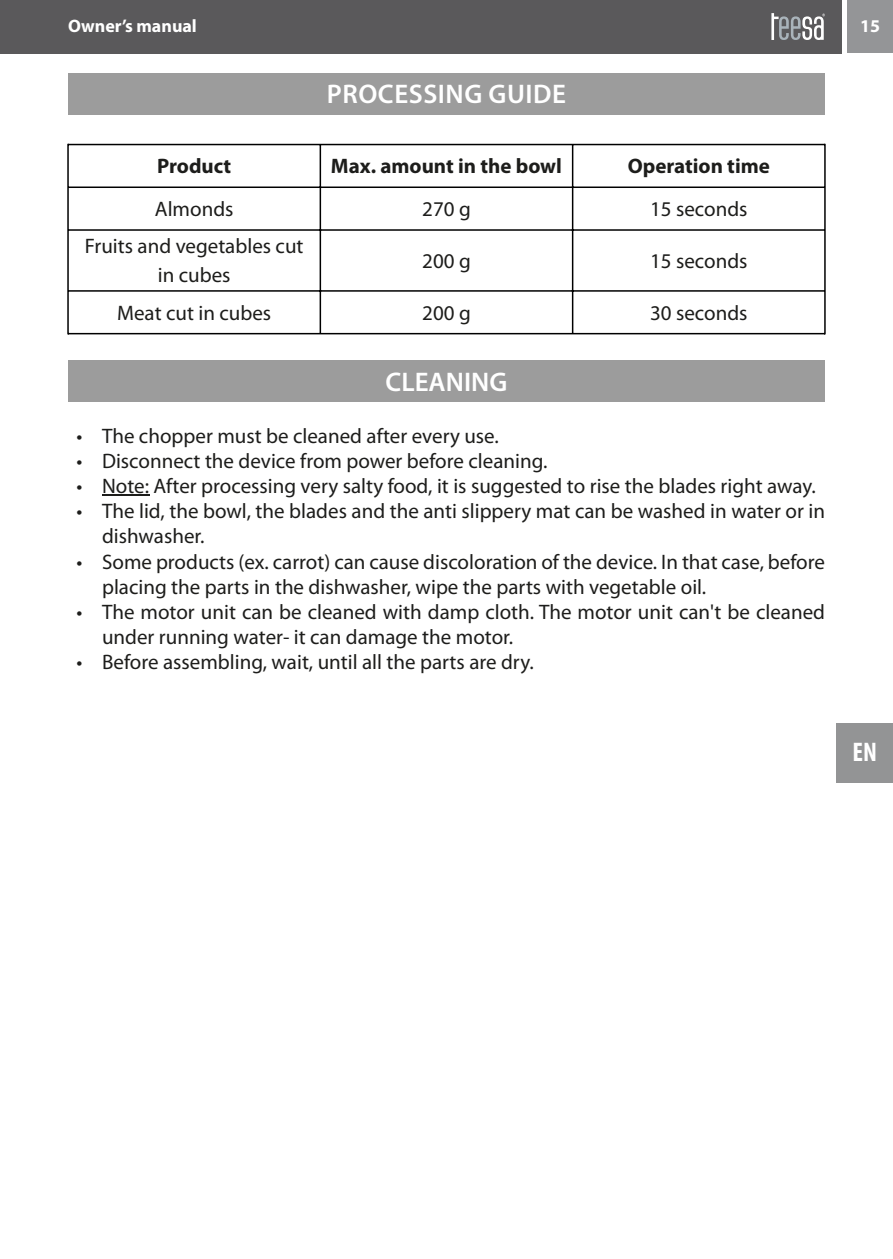
<style>
.page{position:relative;width:893px;height:1259px;background:#fff}
.page>*{position:absolute;margin:0;border:0;box-sizing:border-box;transform-origin:0 0}
.t1{font:600 27px "Myriad Pro";letter-spacing:.02em;color:#fff}
.t2{font:600 27px "Myriad Pro";color:#fff}
.t3{font:700 condensed 27px "Myriad Pro";color:#fff}
.t4{font:21px/25.2px "Myriad Pro";color:#1d1d1b}
.t5{font:700 21px "Myriad Pro";color:#1d1d1b}
.t6{font:700 18px "Myriad Pro";color:#fff}
</style>
<div class="page">
<div style="left:68px;top:73px;width:757px;height:41px;background:#9c9c9c"></div>
<div style="left:68px;top:360px;width:757px;height:42px;background:#9c9c9c"></div>
<hr style="left:67px;top:144px;width:2px;height:190px;background:#000">
<hr style="left:824px;top:144px;width:2px;height:190px;background:#000">
<hr style="left:320px;top:144px;width:1px;height:190px;background:#000">
<hr style="left:572px;top:144px;width:1px;height:190px;background:#000">
<hr style="left:68px;top:144px;width:757px;height:1px;background:#000">
<hr style="left:68px;top:186px;width:757px;height:2px;background:#000">
<hr style="left:68px;top:229px;width:757px;height:2px;background:#000">
<hr style="left:68px;top:290px;width:757px;height:2px;background:#000">
<hr style="left:68px;top:333px;width:757px;height:1px;background:#000">
<hr style="left:102px;top:494px;width:47px;height:1px;background:#1d1d1b">
<div style="left:0;top:0;width:841px;height:53px;background:#5a595b"></div>
<div style="left:847px;top:0;width:46px;height:53px;background:#949597"></div>
<div style="left:837px;top:723px;width:56px;height:59px;background:#939495"></div>
<svg style="left:771px;top:13px;width:54px;height:27px"></svg>
<p class="t6" style="left:68px;top:17px;width:130px">Owner’s manual</p>
<p class="t6" style="left:860px;top:17px;width:21px">15</p>
<p class="t1" style="left:327px;top:79px;width:241px">PROCESSING GUIDE</p>
<p class="t5" style="left:157px;top:156px;width:76px">Product</p>
<p class="t5" style="left:331px;top:156px;width:233px">Max. amount in the bowl</p>
<p class="t5" style="left:628px;top:156px;width:144px">Operation time</p>
<p class="t4" style="left:155px;top:197px;width:80px">Almonds</p>
<p class="t4" style="left:422px;top:197px;width:50px">270 g</p>
<p class="t4" style="left:650px;top:197px;width:99px">15 seconds</p>
<p class="t4" style="left:85px;top:232px;width:220px;line-height:29.1px;text-align:center">Fruits and vegetables cut in cubes</p>
<p class="t4" style="left:422px;top:249px;width:50px">200 g</p>
<p class="t4" style="left:650px;top:249px;width:99px">15 seconds</p>
<p class="t4" style="left:117px;top:301px;width:156px">Meat cut in cubes</p>
<p class="t4" style="left:422px;top:301px;width:50px">200 g</p>
<p class="t4" style="left:650px;top:301px;width:99px">30 seconds</p>
<p class="t2" style="left:386px;top:367px;width:123px">CLEANING</p>
<p class="t4" style="left:77px;top:423px;width:424px">• The chopper must be cleaned after every use.</p>
<p class="t4" style="left:77px;top:449px;width:472px">• Disconnect the device from power before cleaning.</p>
<p class="t4" style="left:77px;top:474px;width:741px">• Note: After processing very salty food, it is suggested to rise the blades right away.</p>
<p class="t4" style="left:102px;top:499px;width:724px;text-indent:-26px">• The lid, the bowl, the blades and the anti slippery mat can be washed in water or in dishwasher.</p>
<p class="t4" style="left:102px;top:549px;width:724px;text-indent:-26px">• Some products (ex. carrot) can cause discoloration of the device. In that case, before placing the parts in the dishwasher, wipe the parts with vegetable oil.</p>
<p class="t4" style="left:102px;top:600px;width:724px;text-indent:-26px">• The motor unit can be cleaned with damp cloth. The motor unit can't be cleaned under running water- it can damage the motor.</p>
<p class="t4" style="left:77px;top:650px;width:459px">• Before assembling, wait, until all the parts are dry.</p>
<p class="t3" style="left:852px;top:736px;width:26px">EN</p>
</div>
